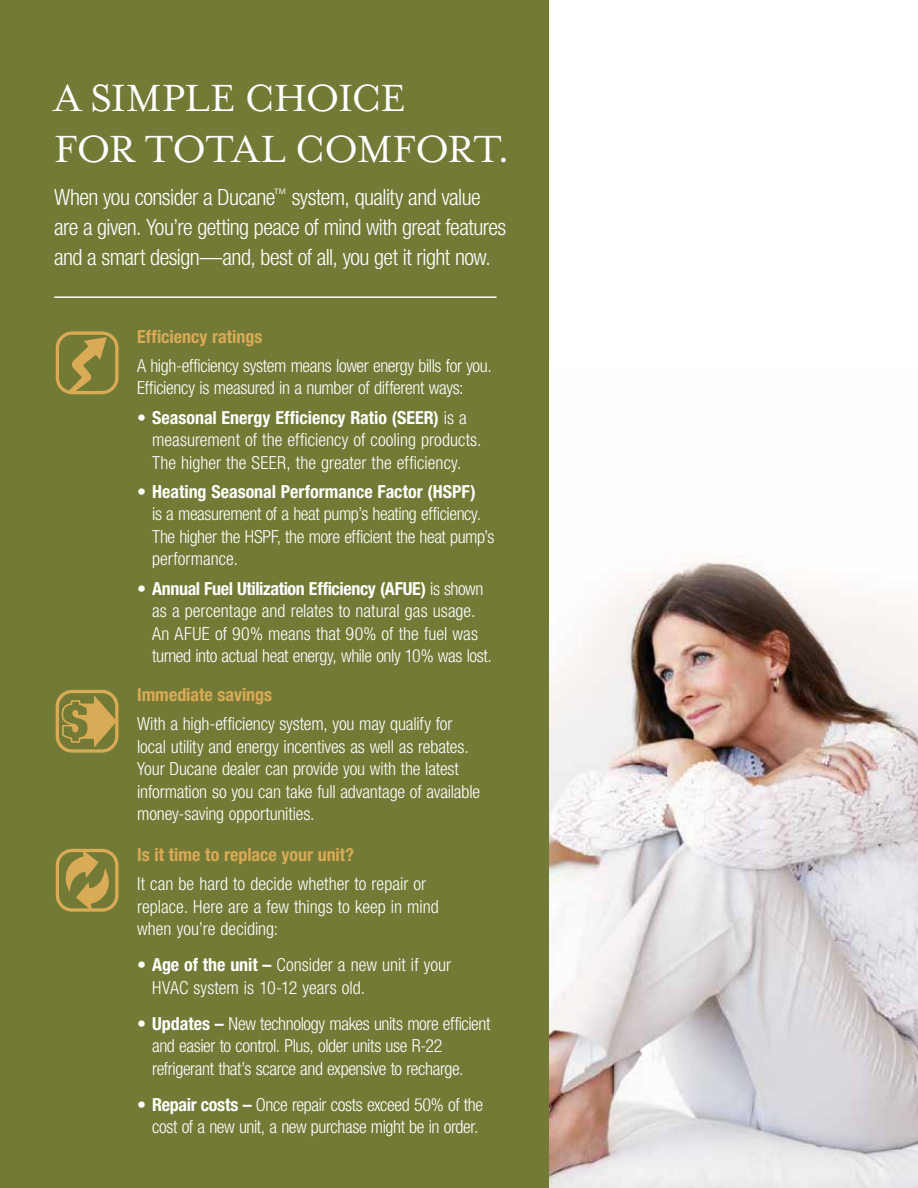
<style>
.page{position:relative;width:918px;height:1188px;background:#fff}
.page>*{position:absolute;margin:0;border:0;box-sizing:border-box;transform-origin:0 0}
.t1{font:43.5px/51px "Mrs Eaves Roman Lining";letter-spacing:-.025em;color:#fff}
.t2{font:300 condensed 22.5px/30px "Helvetica Neue LT Std";letter-spacing:-.025em;color:#fff}
.t3{font:300 condensed 18px/22.5px "Helvetica Neue LT Std";letter-spacing:-.01em;color:#fff}
.t4{font:700 condensed 18px "Helvetica Neue LT Std";color:#d9ab57}
.t5{font:700 condensed 18px "Helvetica Neue LT Std";color:#fff}
.s1{font-weight:700}
</style>
<div class="page">
<img style="left:549px;top:560px;width:369px;height:628px">
<img style="left:873px;top:560px;width:45px;height:344px">
<div style="left:0;top:0;width:549px;height:1188px;background:#727a36"></div>
<hr style="left:55px;top:296px;width:441px;height:2px;background:#fff">
<div style="left:56px;top:331px;width:63px;height:63px;border:3px solid #d9ab57;border-radius:15px"></div>
<svg style="left:55px;top:335px;width:54px;height:60px"></svg>
<div style="left:56px;top:690px;width:62px;height:63px;border:3px solid #d9ab57;border-radius:15px"></div>
<svg style="left:56px;top:694px;width:61px;height:55px"></svg>
<div style="left:56px;top:849px;width:63px;height:63px;border:3px solid #d9ab57;border-radius:15px"></div>
<svg style="left:64px;top:848px;width:46px;height:64px"></svg>
<h1 class="t1" style="left:54px;top:73px;width:458px">A SIMPLE CHOICE<br>FOR TOTAL COMFORT.</h1>
<p class="t2" style="left:54px;top:182px;width:454px">When you consider a Ducane<sup>™</sup> system, quality and value are a given. You’re getting peace of mind with great features and a smart design—and, best of all, you get it right now.</p>
<p class="t4" style="left:137px;top:325px;width:127px">Efficiency ratings</p>
<p class="t3" style="left:137px;top:354px;width:356px">A high-efficiency system means lower energy bills for you.<br>Efficiency is measured in a number of different ways:</p>
<p class="t3" style="left:152px;top:406px;width:331px;text-indent:-15px"><span class="s1">• Seasonal Energy Efficiency Ratio (SEER)</span> is a measurement of the efficiency of cooling products.<br>The higher the SEER, the greater the efficiency.</p>
<p class="t5" style="left:137px;top:481px;width:340px">• Heating Seasonal Performance Factor (HSPF)</p>
<p class="t3" style="left:152px;top:503px;width:344px">is a measurement of a heat pump’s heating efficiency.<br>The higher the HSPF, the more efficient the heat pump’s performance.</p>
<p class="t3" style="left:152px;top:577px;width:341px;text-indent:-15px"><span class="s1">• Annual Fuel Utilization Efficiency (AFUE)</span> is shown as a percentage and relates to natural gas usage.<br>An AFUE of 90% means that 90% of the fuel was turned into actual heat energy, while only 10% was lost.</p>
<p class="t4" style="left:137px;top:684px;width:136px">Immediate savings</p>
<p class="t3" style="left:137px;top:712px;width:345px">With a high-efficiency system, you may qualify for local utility and energy incentives as well as rebates.<br>Your Ducane dealer can provide you with the latest information so you can take full advantage of available money-saving opportunities.</p>
<p class="t4" style="left:137px;top:844px;width:218px">Is it time to replace your unit?</p>
<p class="t3" style="left:137px;top:873px;width:303px">It can be hard to decide whether to repair or replace. Here are a few things to keep in mind when you’re deciding:</p>
<p class="t3" style="left:152px;top:954px;width:300px;text-indent:-15px"><span class="s1">• Age of the unit –</span> Consider a new unit if your<br>HVAC system is 10-12 years old.</p>
<p class="t3" style="left:152px;top:1012px;width:340px;text-indent:-15px"><span class="s1">• Updates –</span> New technology makes units more efficient and easier to control. Plus, older units use R-22 refrigerant that’s scarce and expensive to recharge.</p>
<p class="t3" style="left:137px;top:1093px;width:347px;text-align:center"><span class="s1">• Repair costs –</span> Once repair costs exceed 50% of the cost of a new unit, a new purchase might be in order.</p>
</div>
